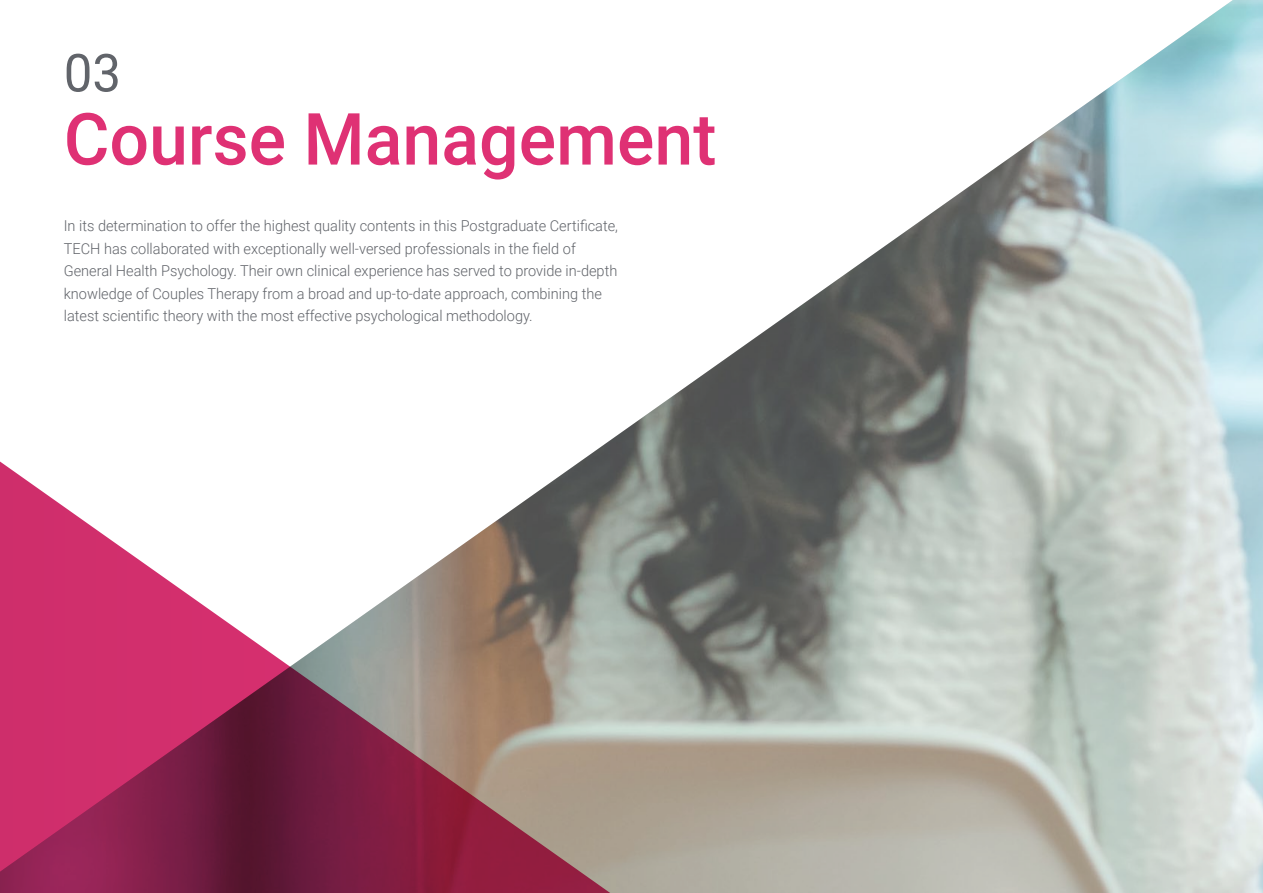
<style>
.page{position:relative;width:1263px;height:893px;background:#fff}
.page>*{position:absolute;margin:0;border:0;box-sizing:border-box;transform-origin:0 0}
.t1{font:500 72px "Roboto";color:#df3174}
.t2{font:52.5px "Roboto";color:#61646a}
.t3{font:300 15px/22.5px "Roboto";color:#61646a}
</style>
<div class="page">
<img style="left:602px;top:0;width:661px;height:893px">
<svg style="left:0;top:446px;width:640px;height:447px"></svg>
<h2 class="t2" style="left:64px;top:36px;width:59px">03</h2>
<h1 class="t1" style="left:64px;top:89px;width:654px">Course Management</h1>
<p class="t3" style="left:64px;top:214px;width:556px">In its determination to offer the highest quality contents in this Postgraduate Certificate, TECH has collaborated with exceptionally well-versed professionals in the field of General Health Psychology. Their own clinical experience has served to provide in-depth knowledge of Couples Therapy from a broad and up-to-date approach, combining the latest scientific theory with the most effective psychological methodology.</p>
</div>
